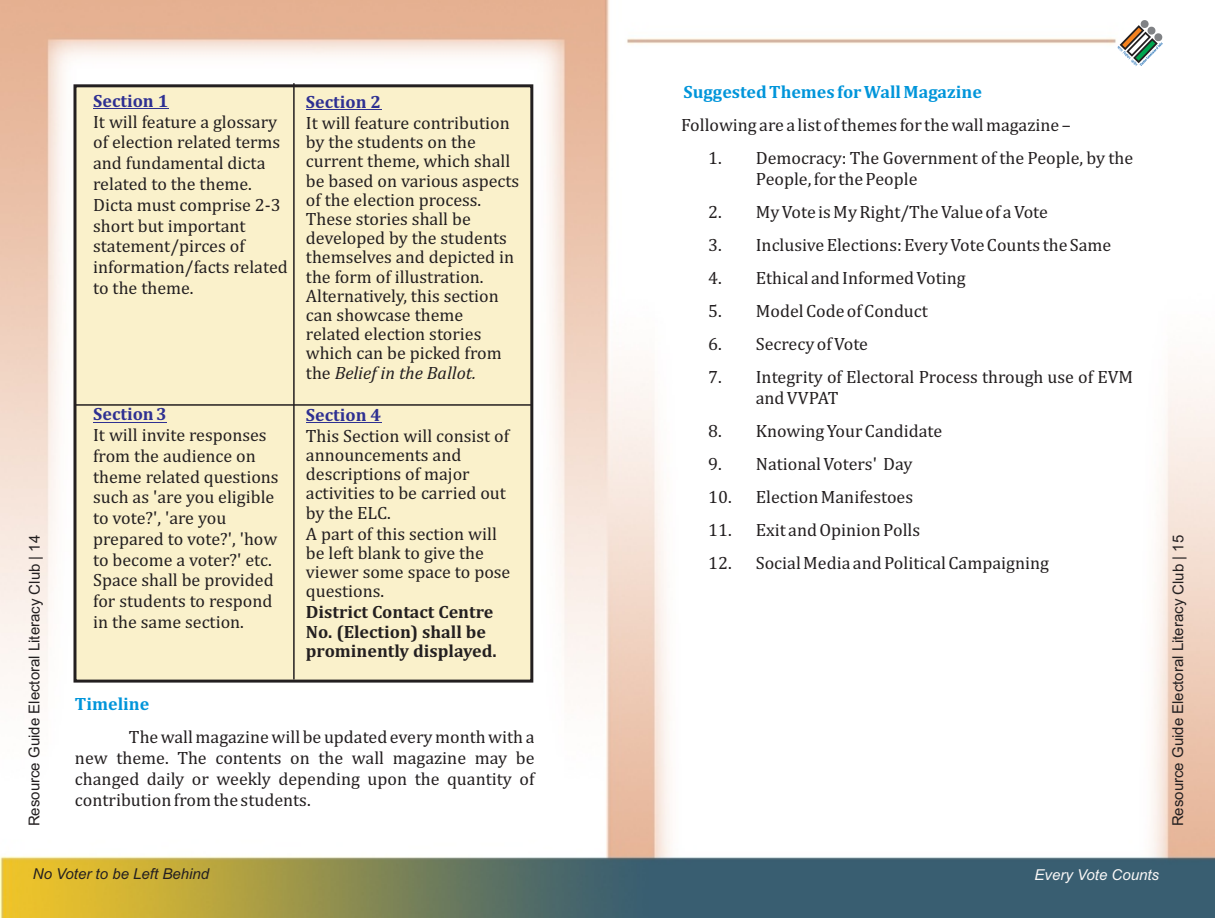
<style>
.page{position:relative;width:1215px;height:918px;background:#fff}
.page>*{position:absolute;margin:0;border:0;box-sizing:border-box;transform-origin:0 0}
.t1{font:18px/19.2px "Cambria";color:#231f20}
.t2{font:700 18px/19.2px "Cambria";color:#231f20}
.t3{font:700 18px "Cambria";color:#0095da}
.t4{font:700 18px "Cambria";color:#2e3092}
.t5{font:15px "Arial";color:#231f20}
.t6{font:italic 15px "Arial";color:#231f20}
.t7{font:italic 15px "Arial";color:#faf8f7}
.s1{font-style:italic}
</style>
<div class="page">
<img style="left:0;top:0;width:1215px;height:918px">
<div style="left:72px;top:83px;width:463px;height:601px;background:#faf1cb"></div>
<hr style="left:75px;top:404px;width:457px;height:2px;background:#231f20">
<hr style="left:293px;top:83px;width:2px;height:597px;background:#231f20">
<hr style="left:93px;top:108px;width:75px;height:1px;background:#2e3092">
<hr style="left:93px;top:422px;width:74px;height:1px;background:#2e3092">
<hr style="left:306px;top:110px;width:75px;height:1px;background:#2e3092">
<hr style="left:306px;top:422px;width:75px;height:1px;background:#2e3092">
<svg style="left:1118px;top:20px;width:45px;height:46px"></svg>
<p class="t3" style="left:684px;top:84px;width:300px">Suggested Themes for Wall Magazine</p>
<p class="t1" style="left:681px;top:116px;width:391px">Following are a list of themes for the wall magazine –</p>
<p class="t1" style="left:756px;top:148px;width:379px;line-height:21px;text-indent:-48px">1. Democracy: The Government of the People, by the<br>People, for the People</p>
<p class="t1" style="left:708px;top:203px;width:341px">2. My Vote is My Right/The Value of a Vote</p>
<p class="t1" style="left:708px;top:236px;width:405px">3. Inclusive Elections: Every Vote Counts the Same</p>
<p class="t1" style="left:708px;top:269px;width:259px">4. Ethical and Informed Voting</p>
<p class="t1" style="left:708px;top:302px;width:221px">5. Model Code of Conduct</p>
<p class="t1" style="left:708px;top:335px;width:161px">6. Secrecy of Vote</p>
<p class="t1" style="left:756px;top:367px;width:379px;line-height:21px;text-indent:-48px">7. Integrity of Electoral Process through use of EVM and VVPAT</p>
<p class="t1" style="left:708px;top:422px;width:236px">8. Knowing Your Candidate</p>
<p class="t1" style="left:708px;top:455px;width:206px">9. National Voters' Day</p>
<p class="t1" style="left:708px;top:488px;width:206px">10. Election Manifestoes</p>
<p class="t1" style="left:708px;top:521px;width:214px">11. Exit and Opinion Polls</p>
<p class="t1" style="left:708px;top:554px;width:342px">12. Social Media and Political Campaigning</p>
<p class="t4" style="left:93px;top:92px;width:77px">Section 1</p>
<p class="t1" style="left:93px;top:112px;width:196px;line-height:20.7px">It will feature a glossary of election related terms and fundamental dicta related to the theme.<br>Dicta must comprise 2-3 short but important statement/pirces of information/facts related to the theme.</p>
<p class="t4" style="left:306px;top:94px;width:77px">Section 2</p>
<p class="t1" style="left:306px;top:114px;width:215px">It will feature contribution by the students on the current theme, which shall be based on various aspects of the election process.<br>These stories shall be developed by the students themselves and depicted in the form of illustration.<br>Alternatively, this section can showcase theme related election stories which can be picked from the <span class="s1">Belief in the Ballot.</span></p>
<p class="t4" style="left:306px;top:407px;width:77px">Section 4</p>
<p class="t1" style="left:306px;top:427px;width:205px">This Section will consist of announcements and descriptions of major activities to be carried out by the ELC.</p>
<p class="t1" style="left:306px;top:525px;width:206px">A part of this section will be left blank to give the viewer some space to pose questions.</p>
<p class="t2" style="left:306px;top:604px;width:192px">District Contact Centre<br>No. (Election) shall be prominently displayed.</p>
<p class="t4" style="left:93px;top:406px;width:75px">Section 3</p>
<p class="t1" style="left:93px;top:426px;width:187px;line-height:20.7px">It will invite responses from the audience on theme related questions such as 'are you eligible to vote?', 'are you prepared to vote?', 'how to become a voter?' etc.<br>Space shall be provided for students to respond in the same section.</p>
<p class="t5" style="left:29px;top:826px;width:293px;rotate:-90deg">Resource Guide Electoral Literacy Club | 14</p>
<p class="t5" style="left:1172px;top:826px;width:293px;rotate:-90deg">Resource Guide Electoral Literacy Club | 15</p>
<p class="t3" style="left:75px;top:696px;width:76px">Timeline</p>
<p class="t1" style="left:75px;top:728px;width:461px;line-height:21px;text-align:justify;text-indent:54px">The wall magazine will be updated every month with a new theme. The contents on the wall magazine may be changed daily or weekly depending upon the quantity of contribution from the students.</p>
<p class="t6" style="left:33px;top:868px;width:178px">No Voter to be Left Behind</p>
<p class="t7" style="left:1035px;top:869px;width:126px">Every Vote Counts</p>
</div>
